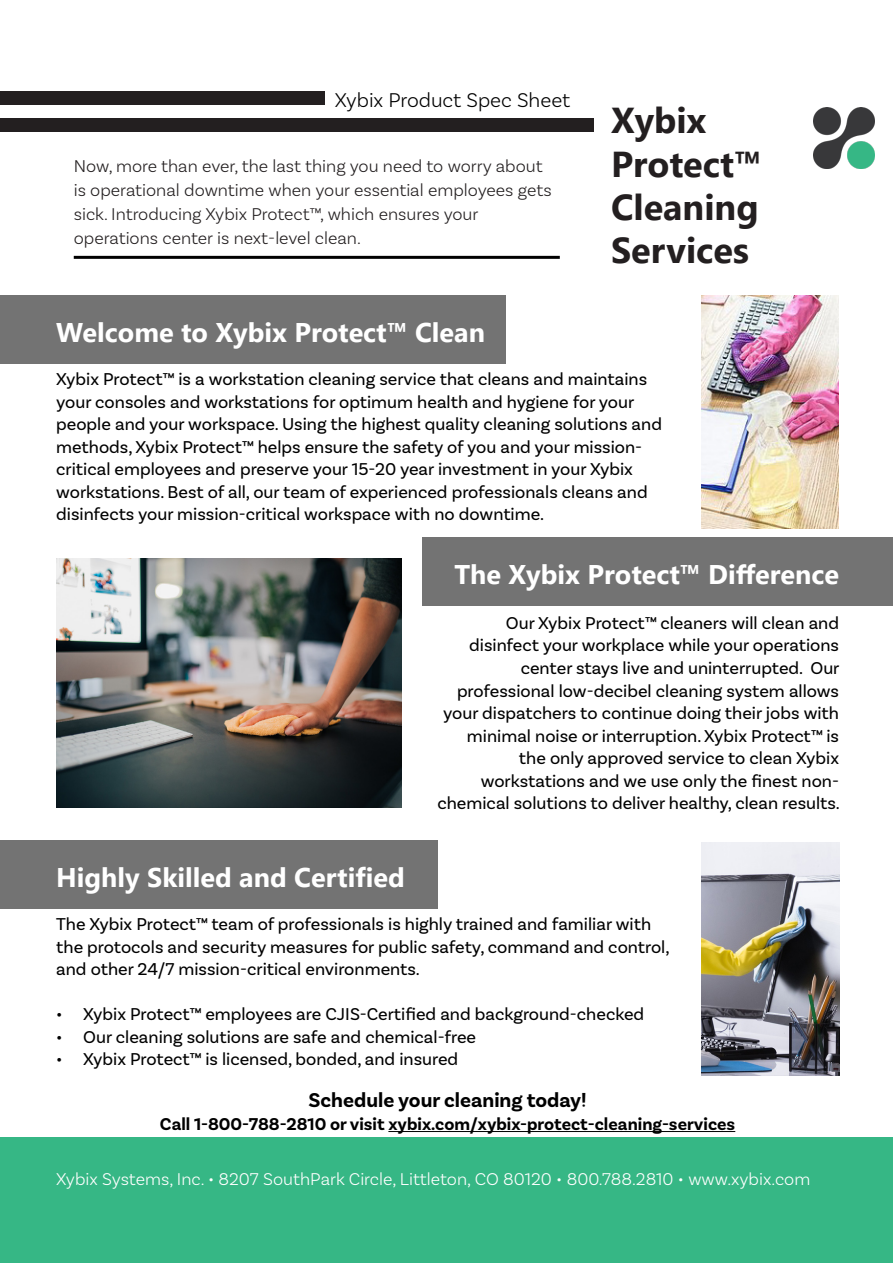
<style>
.page{position:relative;width:893px;height:1263px;background:#fff}
.page>*{position:absolute;margin:0;border:0;box-sizing:border-box;transform-origin:0 0}
.t1{font:700 36px/43.2px "Segoe UI";color:#231f20}
.t2{font:700 27px "Segoe UI";color:#fff}
.t3{font:700 21px "Basic Sans";color:#000}
.t4{font:300 21px "Basic Sans";color:#000}
.t5{font:18px/22.5px "Basic Sans";color:#000}
.t6{font:300 18px/24px "Basic Sans";color:#231f20}
.t7{font:300 18px "Basic Sans";color:#fff}
.t8{font:700 18px "Basic Sans";color:#000}
</style>
<div class="page">
<div style="left:0;top:295px;width:506px;height:68px;background:#737373"></div>
<div style="left:423px;top:538px;width:470px;height:68px;background:#737373"></div>
<div style="left:0;top:91px;width:324px;height:14px;background:#231f20"></div>
<div style="left:0;top:118px;width:593px;height:14px;background:#231f20"></div>
<hr style="left:74px;top:256px;width:486px;height:3px;background:#000">
<div style="left:0;top:1138px;width:893px;height:125px;background:#36b785"></div>
<img style="left:814px;top:107px;width:61px;height:61px">
<div style="left:0;top:840px;width:437px;height:68px;background:#737373"></div>
<hr style="left:388px;top:1131px;width:347px;height:1px;background:#000">
<img style="left:56px;top:559px;width:345px;height:249px">
<img style="left:702px;top:843px;width:137px;height:232px">
<img style="left:702px;top:295px;width:136px;height:233px">
<p class="t4" style="left:335px;top:88px;width:237px">Xybix Product Spec Sheet</p>
<p class="t6" style="left:74px;top:153px;width:479px">Now, more than ever, the last thing you need to worry about is operational downtime when your essential employees gets sick. Introducing Xybix Protect™, which ensures your operations center is next-level clean.</p>
<p class="t1" style="left:611px;top:96px;width:152px">Xybix<br>Protect™<br>Cleaning<br>Services</p>
<p class="t2" style="left:56px;top:307px;width:430px">Welcome to Xybix Protect™ Clean</p>
<p class="t5" style="left:56px;top:368px;width:607px">Xybix Protect™ is a workstation cleaning service that cleans and maintains your consoles and workstations for optimum health and hygiene for your people and your workspace. Using the highest quality cleaning solutions and methods, Xybix Protect™ helps ensure the safety of you and your mission&shy;critical employees and preserve your 15-20 year investment in your Xybix workstations. Best of all, our team of experienced professionals cleans and disinfects your mission-critical workspace with no downtime.</p>
<p class="t2" style="left:454px;top:549px;width:386px">The Xybix Protect™ Difference</p>
<p class="t5" style="left:506px;top:612px;width:335px">Our Xybix Protect™ cleaners will clean and</p>
<p class="t5" style="left:437px;top:634px;width:404px;text-align:right">disinfect your workplace while your operations center stays live and uninterrupted. Our professional low-decibel cleaning system allows your dispatchers to continue doing their jobs with minimal noise or interruption. Xybix Protect™ is the only approved service to clean Xybix workstations and we use only the finest non&shy;chemical solutions to deliver healthy, clean results.</p>
<p class="t2" style="left:56px;top:852px;width:350px">Highly Skilled and Certified</p>
<p class="t5" style="left:56px;top:913px;width:615px">The Xybix Protect™ team of professionals is highly trained and familiar with the protocols and security measures for public safety, command and control, and other 24/7 mission-critical environments.</p>
<p class="t5" style="left:56px;top:1003px;width:589px">• Xybix Protect™ employees are CJIS-Certified and background-checked</p>
<p class="t5" style="left:56px;top:1025px;width:421px">• Our cleaning solutions are safe and chemical-free</p>
<p class="t5" style="left:56px;top:1048px;width:403px">• Xybix Protect™ is licensed, bonded, and insured</p>
<p class="t3" style="left:309px;top:1087px;width:280px">Schedule your cleaning today!</p>
<p class="t8" style="left:160px;top:1113px;width:577px">Call 1-800-788-2810 or visit xybix.com/xybix-protect-cleaning-services</p>
<p class="t7" style="left:56px;top:1168px;width:756px">Xybix Systems, Inc. • 8207 SouthPark Circle, Littleton, CO 80120 • 800.788.2810 • www.xybix.com</p>
</div>
